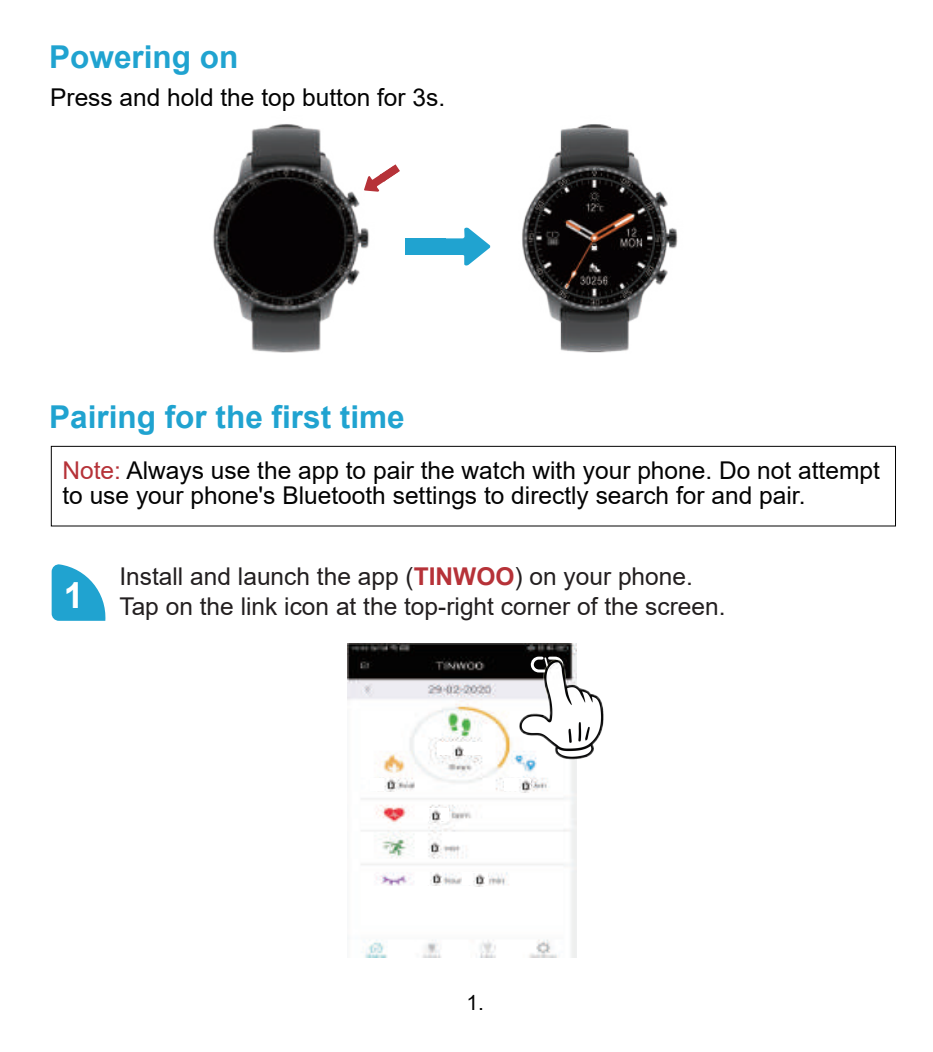
<style>
.page{position:relative;width:933px;height:1052px;background:#fff}
.page>*{position:absolute;margin:0;border:0;box-sizing:border-box;transform-origin:0 0}
.t1{font:700 36.05px "Arial";color:#fff}
.t2{font:700 31.5px "Arial";color:#20a3d0}
.t3{font:24.5px/25.2px "Arial";color:#030303}
.t4{font:24.5px/29.4px "Arial";color:#231f20}
.t5{font:21px "Arial";color:#030303}
.s1{color:#b63238}
.s2{font-weight:700;color:#b63238}
</style>
<div class="page">
<img style="left:213px;top:124px;width:157px;height:229px">
<img style="left:490px;top:124px;width:188px;height:229px">
<div style="left:405px;top:238px;width:41px;height:17px;background:#20a3d0"></div>
<svg style="left:446px;top:227px;width:44px;height:39px"></svg>
<svg style="left:364px;top:164px;width:36px;height:28px"></svg>
<div style="left:51px;top:446px;width:845px;height:80px;border:1px solid #030303"></div>
<svg style="left:52px;top:564px;width:54px;height:57px"></svg>
<img style="left:347px;top:643px;width:230px;height:314px">
<div style="left:371px;top:778px;width:25px;height:12px;background:#fff"></div>
<div style="left:504px;top:778px;width:26px;height:12px;background:#fff"></div>
<div style="left:423px;top:808px;width:26px;height:13px;background:#fff"></div>
<div style="left:416px;top:872px;width:25px;height:13px;background:#fff"></div>
<div style="left:462px;top:872px;width:26px;height:13px;background:#fff"></div>
<div style="left:458px;top:742px;width:26px;height:12px;background:#fff"></div>
<div style="left:437px;top:742px;width:25px;height:12px;background:#fff"></div>
<svg style="left:429px;top:809px;width:12px;height:13px"></svg>
<svg style="left:384px;top:778px;width:12px;height:13px"></svg>
<svg style="left:452px;top:745px;width:11px;height:13px"></svg>
<svg style="left:519px;top:779px;width:11px;height:13px"></svg>
<img style="left:473px;top:873px;width:11px;height:14px">
<svg style="left:430px;top:872px;width:11px;height:13px"></svg>
<svg style="left:529px;top:655px;width:35px;height:3px"></svg>
<img style="left:518px;top:658px;width:86px;height:106px">
<p class="t2" style="left:49px;top:35px;width:191px">Powering on</p>
<p class="t3" style="left:50px;top:85px;width:396px">Press and hold the top button for 3s.</p>
<p class="t2" style="left:49px;top:395px;width:357px">Pairing for the first time</p>
<p class="t3" style="left:62px;top:457px;width:819px"><span class="s1">Note:</span> Always use the app to pair the watch with your phone. Do not attempt to use your phone's Bluetooth settings to directly search for and pair.</p>
<h1 class="t1" style="left:64px;top:570px;width:22px">1</h1>
<p class="t4" style="left:119px;top:562px;width:608px">Install and launch the app (<span class="s2">TINWOO</span>) on your phone.<br>Tap on the link icon at the top-right corner of the screen.</p>
<p class="t5" style="left:466px;top:988px;width:19px">1.</p>
</div>
